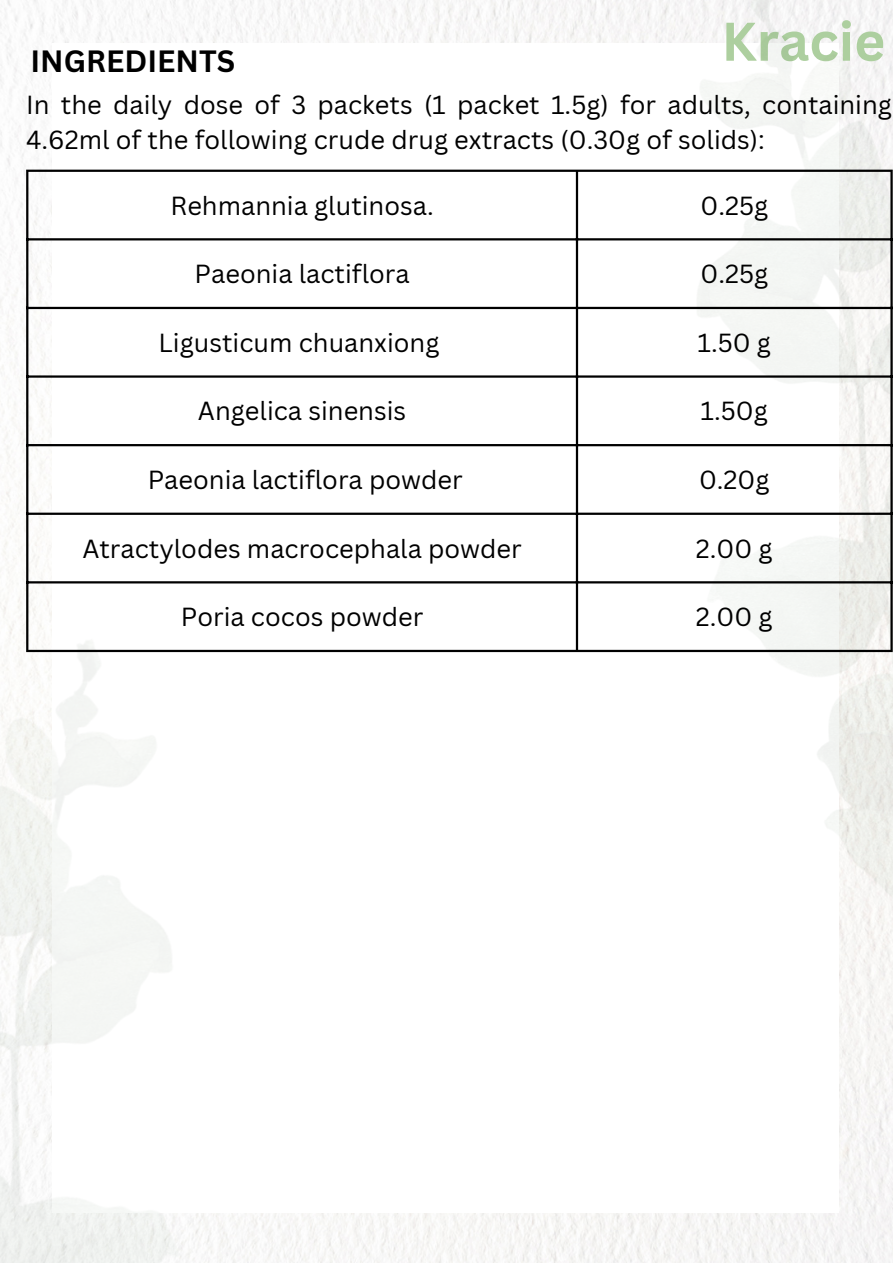
<style>
.page{position:relative;width:893px;height:1264px;background:#fff}
.page>*{position:absolute;margin:0;border:0;box-sizing:border-box;transform-origin:0 0}
.t1{font:700 53.25px "Canva Sans";color:#adcf9f}
.t2{font:700 30px "Canva Sans";color:#000}
.t3{font:25.5px/34.8px "Canva Sans";color:#000}
</style>
<div class="page">
<img style="left:0;top:0;width:892px;height:1262px">
<div style="left:53px;top:43px;width:785px;height:1169px;background:#fff"></div>
<img style="left:0;top:634px;width:228px;height:628px">
<img style="left:694px;top:0;width:198px;height:1242px">
<hr style="left:26px;top:172px;width:2px;height:478px;background:#000">
<hr style="left:576px;top:172px;width:2px;height:478px;background:#000">
<hr style="left:890px;top:172px;width:2px;height:478px;background:#000">
<hr style="left:26px;top:170px;width:866px;height:2px;background:#000">
<hr style="left:26px;top:238px;width:866px;height:2px;background:#000">
<hr style="left:26px;top:307px;width:866px;height:2px;background:#000">
<hr style="left:26px;top:375px;width:866px;height:2px;background:#000">
<hr style="left:26px;top:444px;width:866px;height:2px;background:#000">
<hr style="left:26px;top:512px;width:866px;height:3px;background:#000">
<hr style="left:26px;top:581px;width:866px;height:2px;background:#000">
<hr style="left:26px;top:650px;width:866px;height:2px;background:#000">
<h1 class="t1" style="left:721px;top:4px;width:165px">Kracie</h1>
<p class="t2" style="left:30px;top:40px;width:206px">INGREDIENTS</p>
<p class="t3" style="left:26px;top:86px;width:867px">In the daily dose of 3 packets (1 packet 1.5g) for adults, containing<br>4.62ml of the following crude drug extracts (0.30g of solids):</p>
<p class="t3" style="left:170px;top:187px;width:265px">Rehmannia glutinosa.</p>
<p class="t3" style="left:700px;top:187px;width:69px">0.25g</p>
<p class="t3" style="left:194px;top:256px;width:216px">Paeonia lactiflora</p>
<p class="t3" style="left:700px;top:256px;width:69px">0.25g</p>
<p class="t3" style="left:158px;top:324px;width:282px">Ligusticum chuanxiong</p>
<p class="t3" style="left:697px;top:324px;width:75px">1.50 g</p>
<p class="t3" style="left:198px;top:393px;width:210px">Angelica sinensis</p>
<p class="t3" style="left:700px;top:393px;width:69px">1.50g</p>
<p class="t3" style="left:148px;top:461px;width:316px">Paeonia lactiflora powder</p>
<p class="t3" style="left:699px;top:461px;width:72px">0.20g</p>
<p class="t3" style="left:82px;top:530px;width:441px">Atractylodes macrocephala powder</p>
<p class="t3" style="left:695px;top:530px;width:78px">2.00 g</p>
<p class="t3" style="left:181px;top:599px;width:244px">Poria cocos powder</p>
<p class="t3" style="left:695px;top:599px;width:78px">2.00 g</p>
</div>
